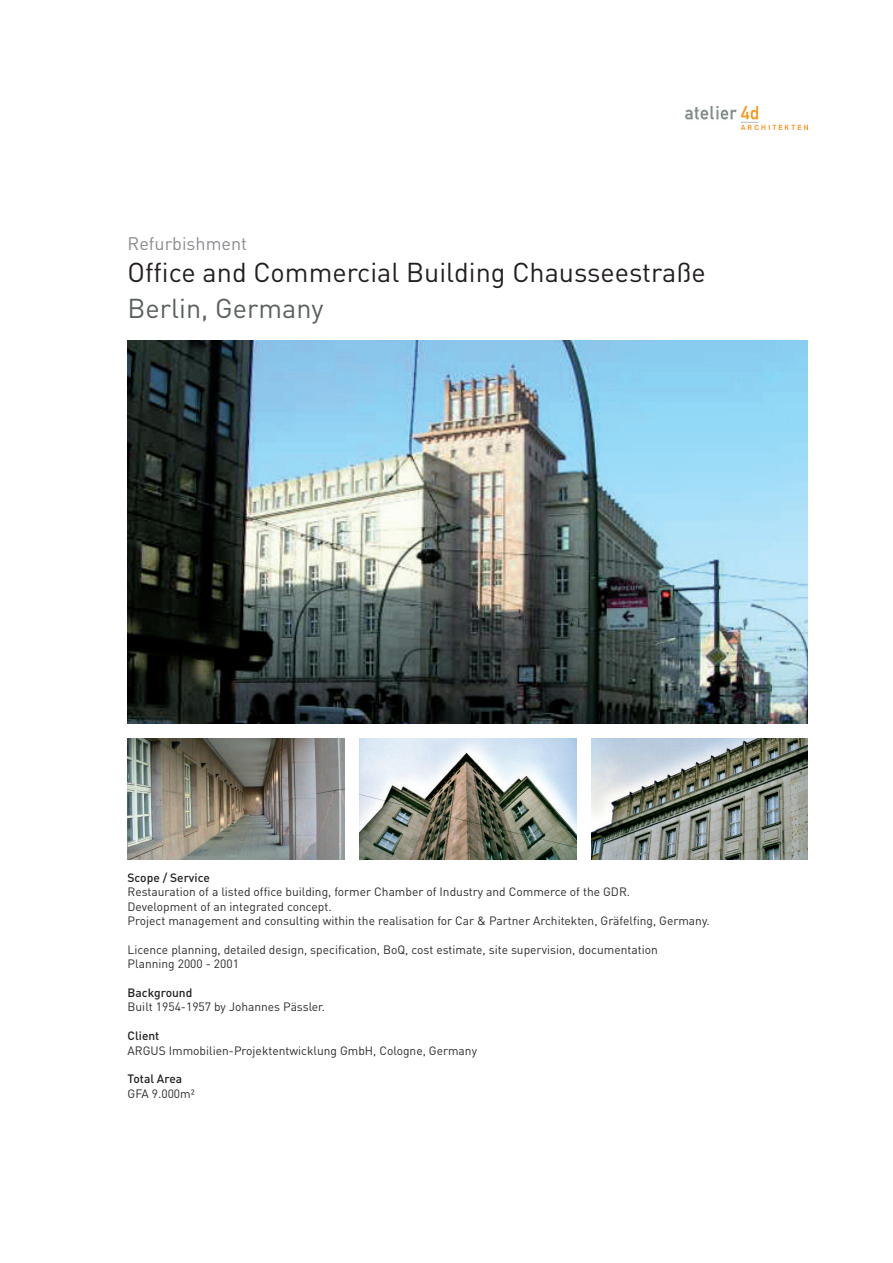
<style>
.page{position:relative;width:893px;height:1263px;background:#fff}
.page>*{position:absolute;margin:0;border:0;box-sizing:border-box;transform-origin:0 0}
.t1{font:27px "DIN Pro";color:#231f20}
.t2{font:27px "DIN Pro";color:#5a605e}
.t3{font:18px "DIN Pro";color:#8a8c8f}
.t4{font:12px/14.4px "DIN Pro";color:#2a2c2b}
.t5{font:500 12px "DIN Pro";color:#231f20}
</style>
<div class="page">
<img style="left:685px;top:106px;width:123px;height:23px">
<img style="left:359px;top:738px;width:217px;height:121px">
<img style="left:591px;top:738px;width:217px;height:121px">
<img style="left:128px;top:738px;width:216px;height:121px">
<img style="left:128px;top:341px;width:680px;height:382px">
<h2 class="t3" style="left:128px;top:232px;width:121px">Refurbishment</h2>
<h1 class="t1" style="left:128px;top:254px;width:580px">Office and Commercial Building Chausseestraße</h1>
<h1 class="t2" style="left:128px;top:290px;width:197px">Berlin, Germany</h1>
<p class="t5" style="left:128px;top:869px;width:84px">Scope / Service</p>
<p class="t4" style="left:128px;top:884px;width:584px">Restauration of a listed office building, former Chamber of Industry and Commerce of the GDR.<br>Development of an integrated concept.<br>Project management and consulting within the realisation for Car &amp; Partner Architekten, Gräfelfing, Germany.</p>
<p class="t4" style="left:128px;top:942px;width:532px">Licence planning, detailed design, specification, BoQ, cost estimate, site supervision, documentation<br>Planning 2000 - 2001</p>
<p class="t5" style="left:128px;top:984px;width:66px">Background</p>
<p class="t4" style="left:128px;top:999px;width:199px">Built 1954-1957 by Johannes Pässler.</p>
<p class="t5" style="left:128px;top:1028px;width:33px">Client</p>
<p class="t4" style="left:128px;top:1043px;width:351px">ARGUS Immobilien-Projektentwicklung GmbH, Cologne, Germany</p>
<p class="t5" style="left:128px;top:1071px;width:56px">Total Area</p>
<p class="t4" style="left:128px;top:1086px;width:69px">GFA 9.000m²</p>
</div>
